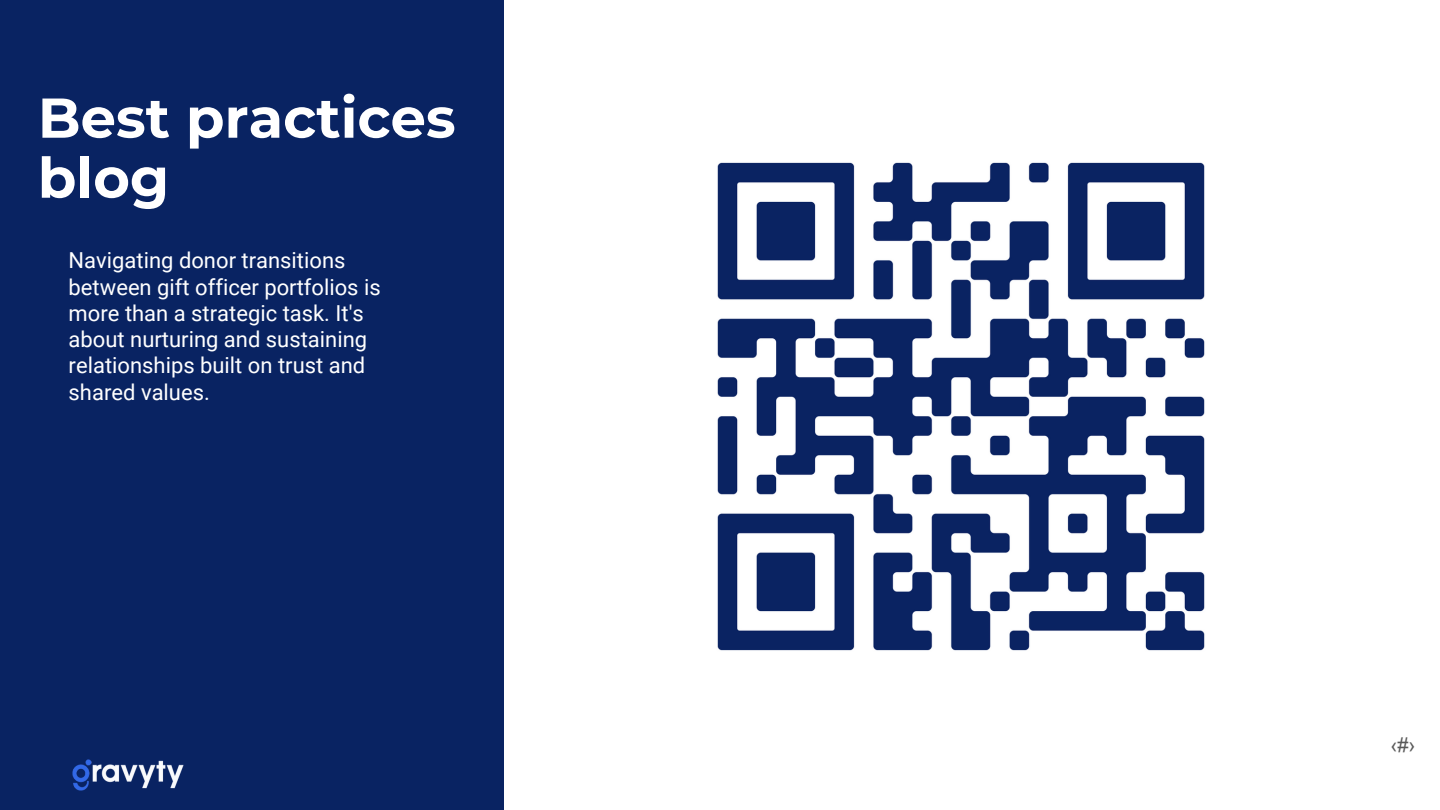
<style>
.page{position:relative;width:1440px;height:810px;background:#fff}
.page>*{position:absolute;margin:0;border:0;box-sizing:border-box;transform-origin:0 0}
.t1{font:700 56px/60px "Montserrat";color:#fff}
.t2{font:22px/26.2px "Roboto";color:#fff}
.t3{font:20px "Arial MT Pro";color:#595959}
</style>
<div class="page">
<div style="left:0;top:0;width:503px;height:810px;background:#092362"></div>
<img style="left:717px;top:162px;width:488px;height:489px">
<p class="t1" style="left:38px;top:88px;width:419px">Best practices blog</p>
<p class="t2" style="left:69px;top:248px;width:314px">Navigating donor transitions between gift officer portfolios is more than a strategic task. It's about nurturing and sustaining relationships built on trust and shared values.</p>
<p class="t3" style="left:1391px;top:738px;width:26px">‹#›</p>
</div>
